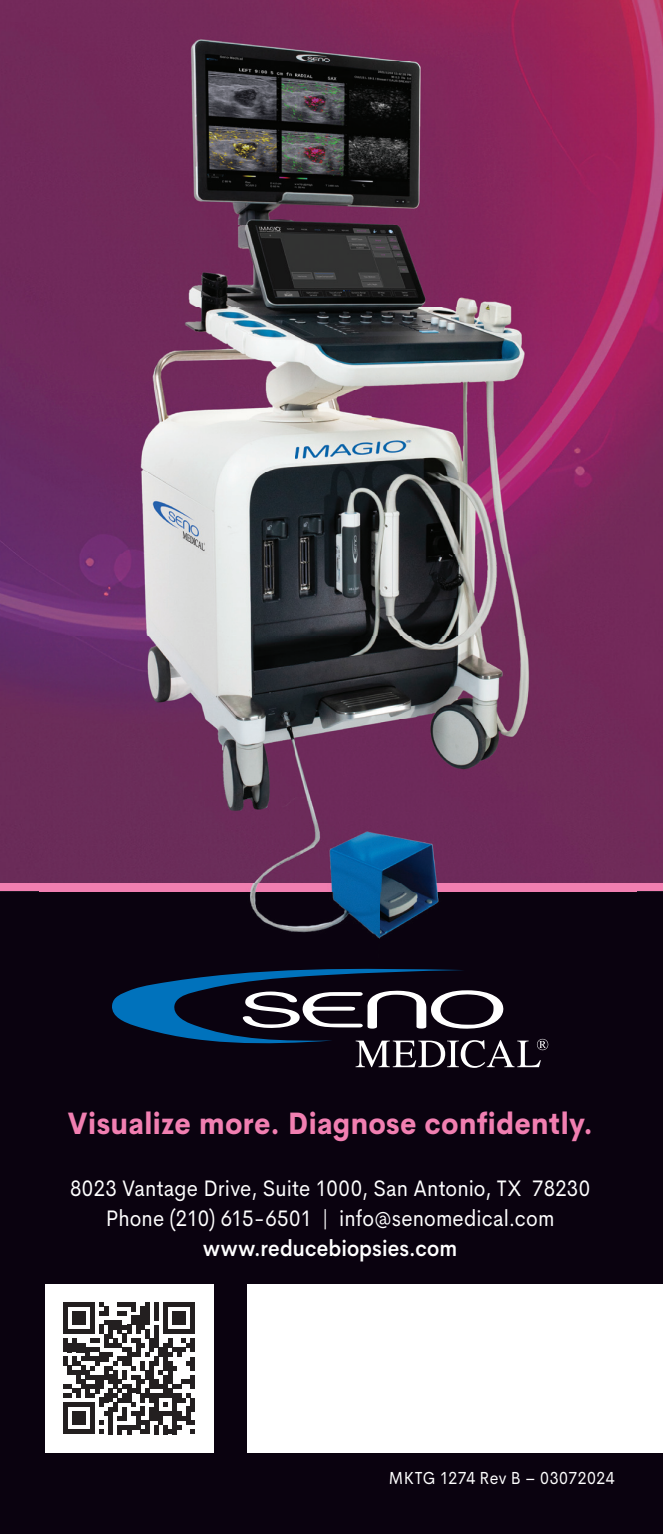
<style>
.page{position:relative;width:663px;height:1534px;background:#fff}
.page>*{position:absolute;margin:0;border:0;box-sizing:border-box;transform-origin:0 0}
.t1{font:800 30px "Cerebri Sans";letter-spacing:.025em;color:#f17fb1;scale:.9 1}
.t2{font:22.5px/30px "Cerebri Sans";letter-spacing:.005em;color:#fff;text-align:center;scale:.9 1}
.t3{font:600 22.5px "Cerebri Sans";letter-spacing:.005em;color:#fff;scale:.9 1}
.t4{font:17.5px "Cerebri Sans";letter-spacing:.025em;color:#fff;scale:.9 1}
</style>
<div class="page">
<div style="left:0;top:891px;width:662px;height:643px;background:#0a020f"></div>
<img style="left:0;top:0;width:662px;height:884px">
<div style="left:0;top:884px;width:662px;height:7px;background:#f17fb1"></div>
<svg style="left:112px;top:969px;width:436px;height:99px;background:#232b3f"></svg>
<div style="left:45px;top:1284px;width:168px;height:168px;background:#fff"></div>
<svg style="left:63px;top:1302px;width:86px;height:132px"></svg>
<hr style="left:145px;top:1421px;width:4px;height:13px;background:#231f20">
<div style="left:149px;top:1338px;width:5px;height:14px;background:#231f20"></div>
<div style="left:149px;top:1361px;width:5px;height:28px;background:#231f20"></div>
<div style="left:149px;top:1393px;width:5px;height:9px;background:#231f20"></div>
<div style="left:149px;top:1407px;width:5px;height:14px;background:#231f20"></div>
<div style="left:154px;top:1302px;width:5px;height:9px;background:#231f20"></div>
<div style="left:154px;top:1311px;width:5px;height:9px;background:#231f20"></div>
<div style="left:154px;top:1325px;width:5px;height:23px;background:#231f20"></div>
<div style="left:154px;top:1357px;width:5px;height:9px;background:#231f20"></div>
<div style="left:154px;top:1379px;width:5px;height:10px;background:#231f20"></div>
<div style="left:154px;top:1393px;width:5px;height:28px;background:#231f20"></div>
<div style="left:154px;top:1425px;width:5px;height:9px;background:#231f20"></div>
<svg style="left:159px;top:1302px;width:36px;height:132px"></svg>
<div style="left:247px;top:1284px;width:415px;height:168px;background:#fff"></div>
<img style="left:40px;top:0;width:596px;height:958px">
<svg style="left:659px;top:0;width:4px;height:3px"></svg>
<svg style="left:659px;top:1530px;width:4px;height:4px"></svg>
<h1 class="t1" style="left:68px;top:1098px;width:584px">Visualize more. Diagnose confidently.</h1>
<p class="t2" style="left:70px;top:1172px;width:579px">8023 Vantage Drive, Suite 1000, San Antonio, TX 78230<br>Phone (210) 615-6501 | info@senomedical.com</p>
<p class="t3" style="left:203px;top:1231px;width:283px">www.reducebiopsies.com</p>
<p class="t4" style="left:389px;top:1464px;width:252px">MKTG 1274 Rev B – 03072024</p>
</div>
